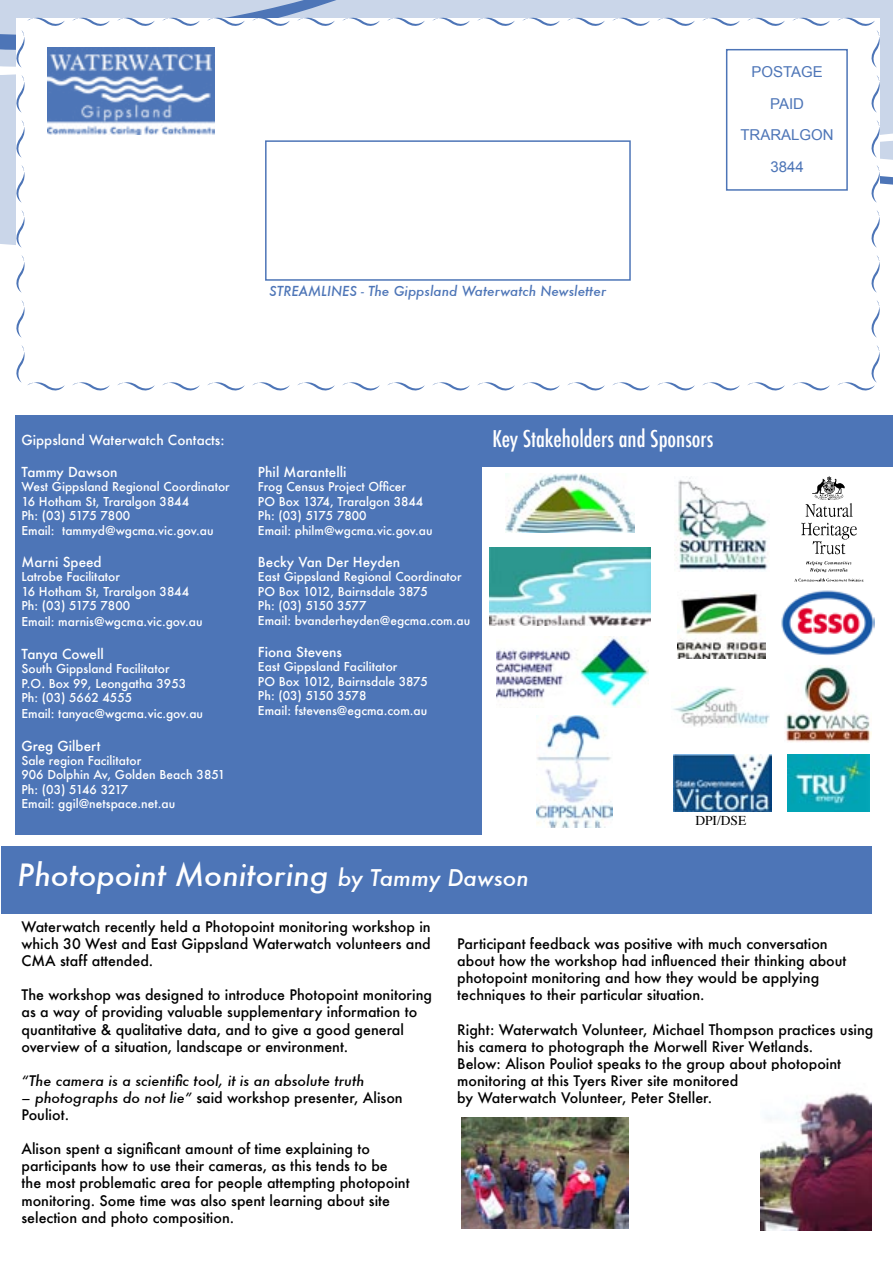
<style>
.page{position:relative;width:893px;height:1263px;background:#fff}
.page>*{position:absolute;margin:0;border:0;box-sizing:border-box;transform-origin:0 0}
.t1{font:italic 500 30px "Futura";color:#fff}
.t2{font:500 condensed 22.5px "Futura";color:#fff}
.t3{font:15px/31.5px "Arial";color:#4d75b7;text-align:center}
.t4{font:500 14.25px/17.1px "Futura";color:#000}
.t5{font:italic 500 14.25px "Futura";color:#000}
.t6{font:500 13.5px "Futura";color:#fff}
.t7{font:italic 500 13.5px "Futura";color:#4d75b7}
.t8{font:13.5px "Times";color:#000}
.t9{font:500 12px "Futura";color:#fff}
.t10{font:500 12px "Futura";letter-spacing:-.04em;color:#fff}
.s1{font-size:22.5px}
.s2{font-style:italic}
</style>
<div class="page">
<div style="left:471px;top:415px;width:422px;height:52px;background:#4d75b7"></div>
<div style="left:15px;top:415px;width:466px;height:419px;background:#4d75b7"></div>
<div style="left:0;top:0;width:893px;height:245px;background:#cad6e9"></div>
<svg style="left:0;top:0;width:467px;height:181px;fill:#cad6e9"></svg>
<img style="left:781px;top:590px;width:93px;height:65px">
<img style="left:678px;top:593px;width:88px;height:66px">
<img style="left:673px;top:687px;width:96px;height:40px">
<img style="left:785px;top:665px;width:86px;height:77px">
<img style="left:505px;top:474px;width:129px;height:59px">
<img style="left:497px;top:637px;width:152px;height:71px">
<img style="left:489px;top:547px;width:161px;height:78px">
<img style="left:536px;top:715px;width:77px;height:112px">
<img style="left:794px;top:476px;width:70px;height:106px">
<img style="left:674px;top:478px;width:94px;height:93px">
<div style="left:16px;top:18px;width:864px;height:372px;background:#fff"></div>
<svg style="left:252px;top:18px;width:38px;height:8px"></svg>
<svg style="left:297px;top:18px;width:38px;height:8px"></svg>
<svg style="left:342px;top:18px;width:38px;height:8px"></svg>
<svg style="left:387px;top:18px;width:38px;height:8px"></svg>
<svg style="left:432px;top:18px;width:38px;height:8px"></svg>
<svg style="left:477px;top:18px;width:38px;height:8px"></svg>
<svg style="left:162px;top:18px;width:38px;height:8px"></svg>
<svg style="left:207px;top:18px;width:38px;height:8px"></svg>
<svg style="left:747px;top:18px;width:38px;height:8px"></svg>
<svg style="left:792px;top:18px;width:38px;height:8px"></svg>
<svg style="left:522px;top:18px;width:38px;height:8px"></svg>
<svg style="left:567px;top:18px;width:38px;height:8px"></svg>
<svg style="left:612px;top:18px;width:38px;height:8px"></svg>
<svg style="left:657px;top:18px;width:38px;height:8px"></svg>
<svg style="left:702px;top:18px;width:38px;height:8px"></svg>
<svg style="left:252px;top:382px;width:38px;height:8px"></svg>
<svg style="left:297px;top:382px;width:38px;height:8px"></svg>
<svg style="left:342px;top:382px;width:38px;height:8px"></svg>
<svg style="left:387px;top:382px;width:38px;height:8px"></svg>
<svg style="left:432px;top:382px;width:38px;height:8px"></svg>
<svg style="left:477px;top:382px;width:38px;height:8px"></svg>
<svg style="left:72px;top:382px;width:38px;height:8px"></svg>
<svg style="left:117px;top:382px;width:38px;height:8px"></svg>
<svg style="left:162px;top:382px;width:38px;height:8px"></svg>
<svg style="left:207px;top:382px;width:38px;height:8px"></svg>
<svg style="left:747px;top:382px;width:38px;height:8px"></svg>
<svg style="left:792px;top:382px;width:38px;height:8px"></svg>
<svg style="left:522px;top:382px;width:38px;height:8px"></svg>
<svg style="left:567px;top:382px;width:38px;height:8px"></svg>
<svg style="left:612px;top:382px;width:38px;height:8px"></svg>
<svg style="left:657px;top:382px;width:38px;height:8px"></svg>
<svg style="left:702px;top:382px;width:38px;height:8px"></svg>
<svg style="left:871px;top:255px;width:9px;height:38px"></svg>
<svg style="left:871px;top:300px;width:9px;height:38px"></svg>
<svg style="left:837px;top:345px;width:43px;height:45px"></svg>
<svg style="left:837px;top:18px;width:43px;height:50px"></svg>
<svg style="left:871px;top:75px;width:22px;height:128px"></svg>
<svg style="left:871px;top:210px;width:9px;height:38px"></svg>
<svg style="left:16px;top:255px;width:9px;height:38px"></svg>
<svg style="left:16px;top:300px;width:9px;height:38px"></svg>
<svg style="left:16px;top:345px;width:49px;height:45px"></svg>
<svg style="left:0;top:0;width:155px;height:158px"></svg>
<svg style="left:16px;top:165px;width:9px;height:38px"></svg>
<svg style="left:16px;top:210px;width:9px;height:38px"></svg>
<div style="left:727px;top:50px;width:120px;height:140px;background:#fff"></div>
<div style="left:726px;top:49px;width:122px;height:142px;border:2px solid #4d75b7"></div>
<div style="left:265px;top:140px;width:366px;height:141px;border:2px solid #4d75b7"></div>
<img style="left:47px;top:47px;width:168px;height:88px">
<img style="left:673px;top:755px;width:98px;height:56px">
<img style="left:787px;top:755px;width:83px;height:56px">
<div style="left:1px;top:846px;width:871px;height:67px;background:#4d75b7"></div>
<img style="left:760px;top:1092px;width:111px;height:138px">
<img style="left:461px;top:1117px;width:167px;height:111px">
<p class="t7" style="left:269px;top:281px;width:338px">STREAMLINES - The Gippsland Waterwatch Newsletter</p>
<p class="t3" style="left:740px;top:56px;width:95px">POSTAGE<br>PAID<br>TRARALGON<br>3844</p>
<p class="t6" style="left:21px;top:430px;width:205px">Gippsland Waterwatch Contacts:</p>
<p class="t6" style="left:21px;top:463px;width:98px">Tammy Dawson</p>
<p class="t9" style="left:21px;top:479px;width:210px">West Gippsland Regional Coordinator</p>
<p class="t9" style="left:21px;top:493px;width:169px">16 Hotham St, Traralgon 3844</p>
<p class="t9" style="left:21px;top:507px;width:110px">Ph: (03) 5175 7800</p>
<p class="t9" style="left:21px;top:522px;width:194px">Email: tammyd@wgcma.vic.gov.au</p>
<p class="t6" style="left:21px;top:553px;width:82px">Marni Speed</p>
<p class="t9" style="left:21px;top:569px;width:100px">Latrobe Facilitator</p>
<p class="t9" style="left:21px;top:583px;width:169px">16 Hotham St, Traralgon 3844</p>
<p class="t9" style="left:21px;top:597px;width:110px">Ph: (03) 5175 7800</p>
<p class="t9" style="left:21px;top:614px;width:183px">Email: marnis@wgcma.vic.gov.au</p>
<p class="t6" style="left:21px;top:645px;width:84px">Tanya Cowell</p>
<p class="t9" style="left:21px;top:660px;width:150px">South Gippsland Facilitator</p>
<p class="t9" style="left:21px;top:675px;width:166px">P.O. Box 99, Leongatha 3953</p>
<p class="t9" style="left:21px;top:689px;width:112px">Ph: (03) 5662 4555</p>
<p class="t9" style="left:21px;top:705px;width:183px">Email: tanyac@wgcma.vic.gov.au</p>
<p class="t6" style="left:21px;top:736px;width:80px">Greg Gilbert</p>
<p class="t9" style="left:21px;top:752px;width:121px">Sale region Facilitator</p>
<p class="t9" style="left:21px;top:767px;width:205px">906 Dolphin Av, Golden Beach 3851</p>
<p class="t10" style="left:21px;top:781px;width:108px">Ph: (03) 5146 3217</p>
<p class="t9" style="left:21px;top:795px;width:155px">Email: ggil@netspace.net.au</p>
<p class="t6" style="left:258px;top:463px;width:90px">Phil Marantelli</p>
<p class="t9" style="left:258px;top:479px;width:149px">Frog Census Project Officer</p>
<p class="t9" style="left:258px;top:493px;width:167px">PO Box 1374, Traralgon 3844</p>
<p class="t9" style="left:258px;top:507px;width:110px">Ph: (03) 5175 7800</p>
<p class="t9" style="left:258px;top:522px;width:176px">Email: philm@wgcma.vic.gov.au</p>
<p class="t6" style="left:258px;top:553px;width:144px">Becky Van Der Heyden</p>
<p class="t9" style="left:258px;top:569px;width:205px">East Gippsland Regional Coordinator</p>
<p class="t9" style="left:258px;top:583px;width:172px">PO Box 1012, Bairnsdale 3875</p>
<p class="t9" style="left:258px;top:597px;width:110px">Ph: (03) 5150 3577</p>
<p class="t9" style="left:258px;top:612px;width:214px">Email: bvanderheyden@egcma.com.au</p>
<p class="t6" style="left:258px;top:643px;width:86px">Fiona Stevens</p>
<p class="t9" style="left:258px;top:659px;width:141px">East Gippsland Facilitator</p>
<p class="t9" style="left:258px;top:673px;width:172px">PO Box 1012, Bairnsdale 3875</p>
<p class="t9" style="left:258px;top:687px;width:110px">Ph: (03) 5150 3578</p>
<p class="t9" style="left:258px;top:702px;width:171px">Email: fstevens@egcma.com.au</p>
<p class="t2" style="left:492px;top:424px;width:223px">Key Stakeholders and Sponsors</p>
<p class="t8" style="left:695px;top:812px;width:53px">DPI/DSE</p>
<p class="t1" style="left:18px;top:855px;width:513px">Photopoint Monitoring <span class="s1">by Tammy Dawson</span></p>
<p class="t4" style="left:21px;top:918px;width:411px;text-align:justify">Waterwatch recently held a Photopoint monitoring workshop in which 30 West and East Gippsland Waterwatch volunteers and CMA staff attended.</p>
<p class="t4" style="left:21px;top:986px;width:412px">The workshop was designed to introduce Photopoint monitoring as a way of providing valuable supplementary information to quantitative &amp; qualitative data, and to give a good general overview of a situation, landscape or environment.</p>
<p class="t5" style="left:21px;top:1071px;width:344px">“The camera is a scientific tool, it is an absolute truth</p>
<p class="t4" style="left:21px;top:1089px;width:383px"><span class="s2">– photographs do not lie”</span> said workshop presenter, Alison<br>Pouliot.</p>
<p class="t4" style="left:21px;top:1140px;width:390px">Alison spent a significant amount of time explaining to participants how to use their cameras, as this tends to be the most problematic area for people attempting photopoint monitoring. Some time was also spent learning about site selection and photo composition.</p>
<p class="t4" style="left:457px;top:935px;width:391px">Participant feedback was positive with much conversation about how the workshop had influenced their thinking about photopoint monitoring and how they would be applying techniques to their particular situation.</p>
<p class="t4" style="left:457px;top:1020px;width:418px">Right: Waterwatch Volunteer, Michael Thompson practices using his camera to photograph the Morwell River Wetlands.</p>
<p class="t4" style="left:457px;top:1055px;width:385px">Below: Alison Pouliot speaks to the group about photopoint monitoring at this Tyers River site monitored<br>by Waterwatch Volunteer, Peter Steller.</p>
</div>
